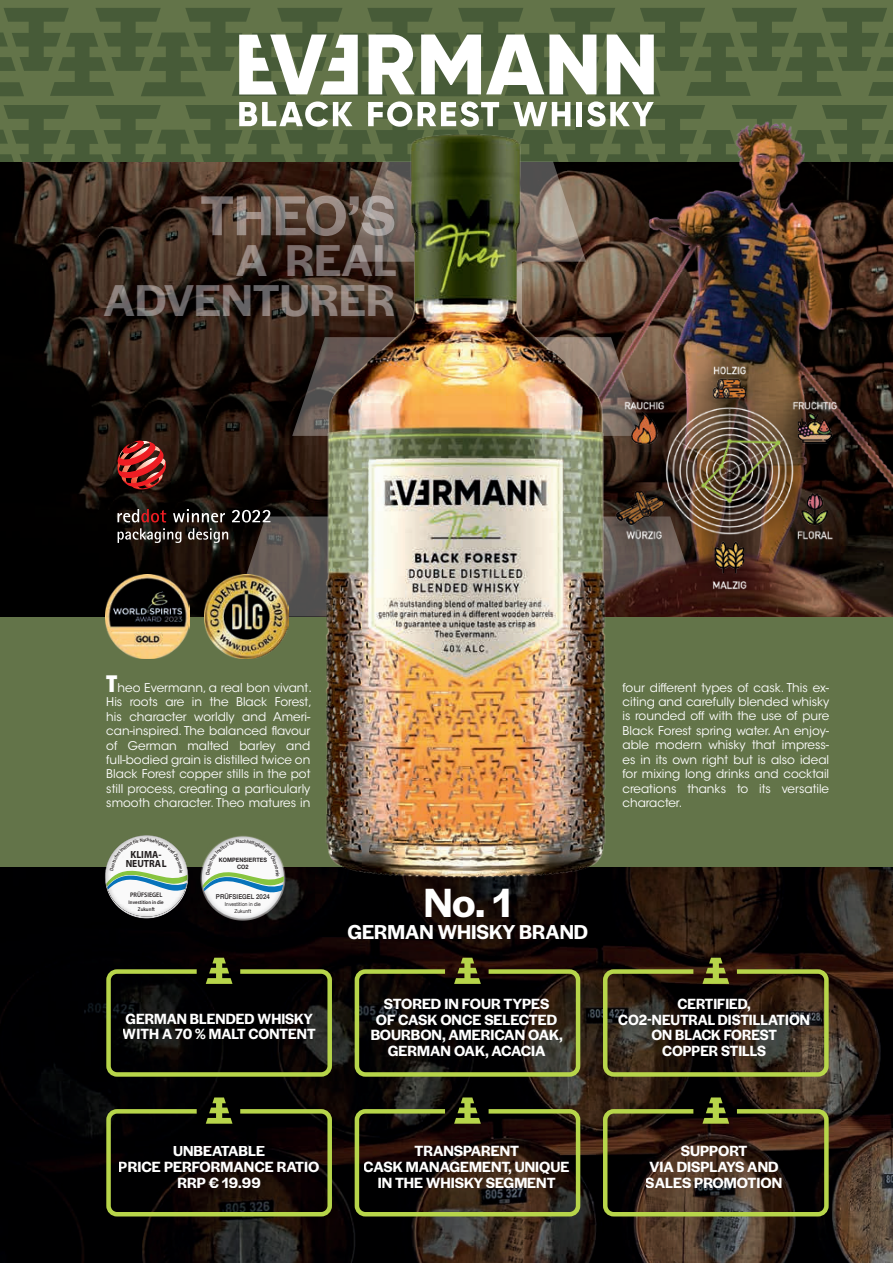
<style>
.page{position:relative;width:893px;height:1263px;background:#fff}
.page>*{position:absolute;margin:0;border:0;box-sizing:border-box;transform-origin:0 0}
.t1{font:600 58.5px "Halyard Display";color:#636366}
.t2{font:600 46.5px/40.5px "Halyard Display";color:#636366;text-align:right}
.t3{font:600 42.45px "Halyard Display";color:#fff}
.t4{font:600 21px "Halyard Display";color:#fff}
.t5{font:600 15.45px/15.8px "Halyard Display";color:#fff;text-align:center}
.t6{font:600 15.45px/15.8px "Halyard Display";color:#fff;text-align:center;scale:.96 1}
.t7{font:12px/14.4px "ITC Avant Garde Std";color:#fff}
.t8{font:700 10.35px/9.4px "Myriad Pro";color:#231f20;text-align:center;scale:.92 1}
.t9{font:500 6.75px "Helvetica Neue";letter-spacing:.01em;color:#231f20;scale:.91 1}
.t10{font:600 6.6px "Myriad Pro";color:#231f20;scale:.92 1}
.t11{font:700 6px/6.9px "Helvetica Neue";letter-spacing:.01em;color:#231f20;text-align:center;scale:.91 1}
.t12{font:5.4px/6.9px "Helvetica Neue";letter-spacing:.01em;color:#231f20;text-align:center;scale:.91 1}
.t13{font:600 5.25px/6.9px "Myriad Pro";color:#231f20;text-align:center;scale:.92 1}
.t14{font:500 4.8px "Helvetica Neue";color:#231f20;scale:.91 1}
.t15{font:600 4.8px "Myriad Pro";color:#231f20;scale:.92 1}
.s1{font-weight:700;font-size:22.5px}
</style>
<div class="page">
<img style="left:0;top:162px;width:132px;height:455px">
<div style="left:0;top:617px;width:893px;height:480px;background:#637449"></div>
<div style="left:0;top:0;width:893px;height:162px;background:#637449"></div>
<img style="left:0;top:867px;width:893px;height:396px">
<div style="left:106px;top:969px;width:226px;height:108px;border:5px solid #b7d54a;border-radius:9px"></div>
<div style="left:106px;top:1109px;width:226px;height:107px;border:5px solid #b7d54a;border-radius:9px"></div>
<svg style="left:206px;top:1097px;width:26px;height:27px"></svg>
<div style="left:355px;top:969px;width:225px;height:108px;border:5px solid #b7d54a;border-radius:9px"></div>
<div style="left:355px;top:1109px;width:225px;height:107px;border:5px solid #b7d54a;border-radius:9px"></div>
<svg style="left:454px;top:1097px;width:27px;height:27px"></svg>
<div style="left:603px;top:969px;width:226px;height:108px;border:5px solid #b7d54a;border-radius:9px"></div>
<div style="left:603px;top:1109px;width:226px;height:107px;border:5px solid #b7d54a;border-radius:9px"></div>
<svg style="left:702px;top:1097px;width:27px;height:27px"></svg>
<svg style="left:0;top:8px;width:893px;height:154px"></svg>
<img style="left:800px;top:102px;width:93px;height:515px">
<svg style="left:118px;top:528px;width:14px;height:15px"></svg>
<svg style="left:117px;top:509px;width:15px;height:13px"></svg>
<svg style="left:117px;top:441px;width:15px;height:48px"></svg>
<img style="left:132px;top:51px;width:668px;height:944px">
<img style="left:584px;top:333px;width:284px;height:290px">
<img style="left:596px;top:366px;width:267px;height:233px">
<img style="left:106px;top:574px;width:83px;height:84px">
<img style="left:204px;top:574px;width:84px;height:84px">
<svg style="left:104px;top:834px;width:87px;height:87px"></svg>
<svg style="left:198px;top:833px;width:89px;height:89px;background:#a9b3aa"></svg>
<svg style="left:105px;top:835px;width:83px;height:83px;background:#b6c1b9"></svg>
<h1 class="t1" style="left:200px;top:181px;width:197px">THEO’S</h1>
<h2 class="t2" style="left:103px;top:239px;width:295px">A REAL<br>ADVENTURER</h2>
<p class="t7" style="left:106px;top:682px;width:207px"><span class="s1">T</span>heo Evermann, a real bon vivant.<br>His roots are in the Black Forest, his character worldly and Ameri&shy;can-inspired. The balanced flavour of German malted barley and full-bodied grain is distilled twice on Black Forest copper stills in the pot still process, creating a particularly smooth character. Theo matures in</p>
<p class="t7" style="left:622px;top:681px;width:208px;text-align:justify">four different types of cask. This ex&shy;citing and carefully blended whisky is rounded off with the use of pure Black Forest spring water. An enjoy&shy;able modern whisky that impress&shy;es in its own right but is also ideal for mixing long drinks and cocktail creations thanks to its versatile character.</p>
<p class="t15" style="left:145px;top:837px;width:4px">c</p>
<p class="t8" style="left:126px;top:849px;width:46px">KLIMA-<br>NEUTRAL</p>
<p class="t10" style="left:130px;top:892px;width:37px">PRÜFSIEGEL</p>
<p class="t13" style="left:129px;top:899px;width:40px">Investition in die<br>Zukunft</p>
<p class="t14" style="left:242px;top:839px;width:4px">c</p>
<p class="t11" style="left:219px;top:856px;width:54px">KOMPENSIERTES<br>CO2</p>
<p class="t9" style="left:216px;top:894px;width:61px">PRÜFSIEGEL 2024</p>
<p class="t12" style="left:225px;top:901px;width:41px">Investition in die<br>Zukunft</p>
<p class="t14" style="left:280px;top:874px;width:4px;rotate:90deg">e</p>
<p class="t5" style="left:123px;top:1010px;width:194px;text-align:left">GERMAN BLENDED WHISKY<br>WITH A 70 % MALT CONTENT</p>
<h3 class="t3" style="left:424px;top:877px;width:90px">No. 1</h3>
<h3 class="t4" style="left:347px;top:919px;width:242px">GERMAN WHISKY BRAND</h3>
<p class="t5" style="left:370px;top:996px;width:194px">STORED IN FOUR TYPES<br>OF CASK ONCE SELECTED<br>BOURBON, AMERICAN OAK,<br>GERMAN OAK, ACACIA</p>
<p class="t6" style="left:618px;top:996px;width:201px">CERTIFIED,<br>CO2-NEUTRAL DISTILLATION<br>ON BLACK FOREST<br>COPPER STILLS</p>
<p class="t5" style="left:119px;top:1143px;width:202px">UNBEATABLE<br>PRICE PERFORMANCE RATIO<br>RRP € 19.99</p>
<p class="t5" style="left:364px;top:1143px;width:207px">TRANSPARENT<br>CASK MANAGEMENT, UNIQUE<br>IN THE WHISKY SEGMENT</p>
<p class="t5" style="left:646px;top:1143px;width:138px">SUPPORT<br>VIA DISPLAYS AND<br>SALES PROMOTION</p>
</div>
